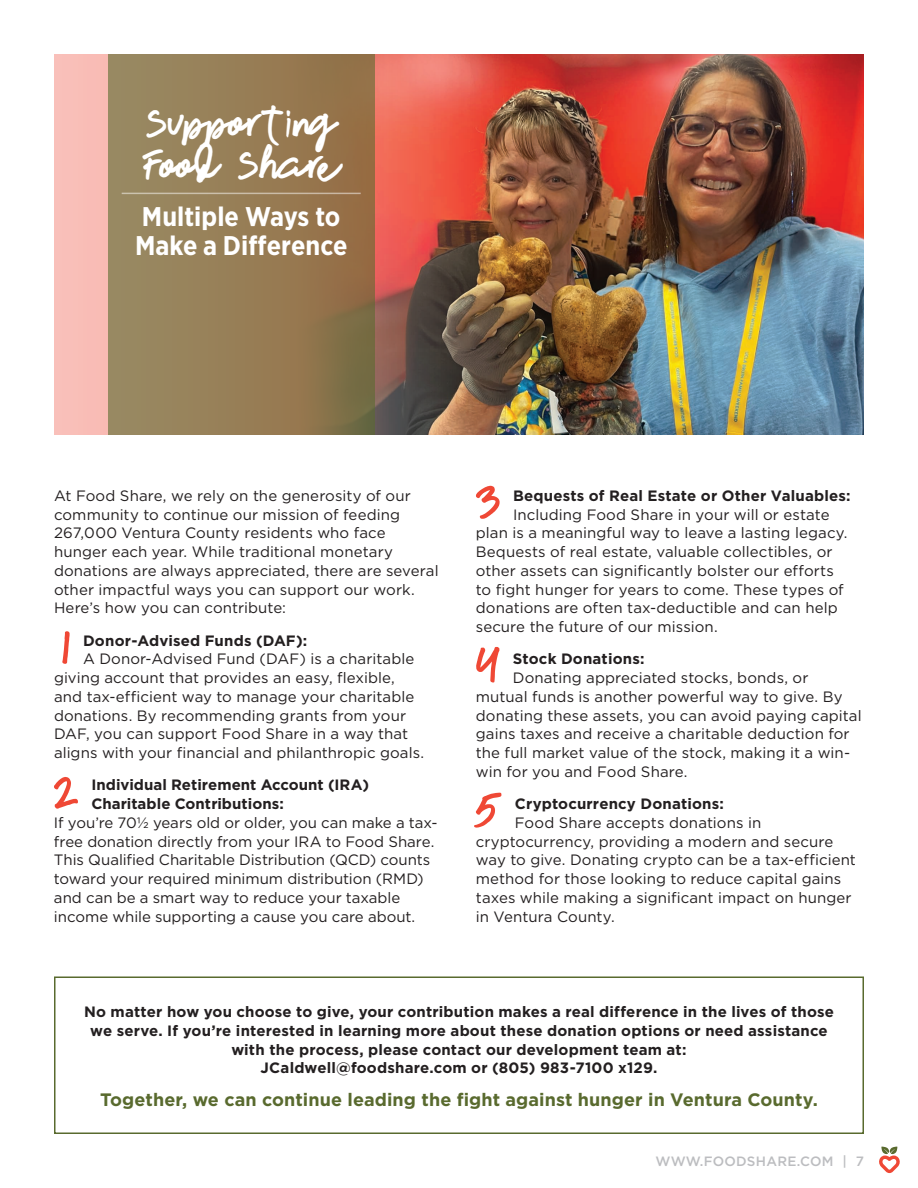
<style>
.page{position:relative;width:918px;height:1188px;background:#fff}
.page>*{position:absolute;margin:0;border:0;box-sizing:border-box;transform-origin:0 0}
.t1{font:28.5px/42px "newfrench";color:#fff}
.t2{font:700 27px/28.5px "Gotham Narrow";color:#fff}
.t3{font:700 18px "Gotham";letter-spacing:.005em;color:#596a2e}
.t4{font:15px/18.8px "Gotham";letter-spacing:.005em;color:#231f20}
.t5{font:700 15px/18.8px "Gotham";letter-spacing:.01em;color:#231f20}
.t6{font:500 13.5px "Gotham";letter-spacing:.02em;color:#bcbdc0}
</style>
<div class="page">
<svg style="left:474px;top:793px;width:27px;height:35px"></svg>
<svg style="left:476px;top:647px;width:23px;height:36px"></svg>
<svg style="left:476px;top:486px;width:24px;height:33px"></svg>
<svg style="left:54px;top:777px;width:24px;height:32px"></svg>
<svg style="left:62px;top:631px;width:8px;height:33px"></svg>
<div style="left:54px;top:976px;width:810px;height:158px;border:2px solid #596a2e"></div>
<img style="left:513px;top:54px;width:351px;height:381px">
<img style="left:54px;top:54px;width:459px;height:381px">
<svg style="left:108px;top:54px;width:266px;height:381px;background:#957c54"></svg>
<hr style="left:122px;top:193px;width:239px;height:1px;background:#fff">
<svg style="left:879px;top:1147px;width:21px;height:26px"></svg>
<h1 class="t1" style="left:141px;top:100px;width:202px">Suppor t ing<br>Food Share</h1>
<h2 class="t2" style="left:135px;top:202px;width:214px">Multiple Ways to<br>Make a Difference</h2>
<p class="t4" style="left:54px;top:486px;width:386px">At Food Share, we rely on the generosity of our community to continue our mission of feeding 267,000 Ventura County residents who face hunger each year. While traditional monetary donations are always appreciated, there are several other impactful ways you can support our work.<br>Here’s how you can contribute:</p>
<p class="t5" style="left:83px;top:631px;width:226px">Donor-Advised Funds (DAF):</p>
<p class="t4" style="left:54px;top:649px;width:372px;text-indent:29px">A Donor-Advised Fund (DAF) is a charitable giving account that provides an easy, flexible, and tax-efficient way to manage your charitable donations. By recommending grants from your DAF, you can support Food Share in a way that aligns with your financial and philanthropic goals.</p>
<p class="t5" style="left:91px;top:776px;width:279px">Individual Retirement Account (IRA)<br>Charitable Contributions:</p>
<p class="t4" style="left:54px;top:813px;width:385px">If you’re 70½ years old or older, you can make a tax&shy;free donation directly from your IRA to Food Share.<br>This Qualified Charitable Distribution (QCD) counts toward your required minimum distribution (RMD) and can be a smart way to reduce your taxable income while supporting a cause you care about.</p>
<p class="t5" style="left:513px;top:486px;width:339px">Bequests of Real Estate or Other Valuables:</p>
<p class="t4" style="left:476px;top:505px;width:373px;text-indent:37px">Including Food Share in your will or estate plan is a meaningful way to leave a lasting legacy.<br>Bequests of real estate, valuable collectibles, or other assets can significantly bolster our efforts to fight hunger for years to come. These types of donations are often tax-deductible and can help secure the future of our mission.</p>
<p class="t5" style="left:513px;top:650px;width:133px">Stock Donations:</p>
<p class="t4" style="left:476px;top:668px;width:387px;text-indent:37px">Donating appreciated stocks, bonds, or mutual funds is another powerful way to give. By donating these assets, you can avoid paying capital gains taxes and receive a charitable deduction for the full market value of the stock, making it a win&shy;win for you and Food Share.</p>
<p class="t5" style="left:515px;top:794px;width:211px">Cryptocurrency Donations:</p>
<p class="t4" style="left:476px;top:813px;width:382px;text-indent:39px">Food Share accepts donations in cryptocurrency, providing a modern and secure way to give. Donating crypto can be a tax-efficient method for those looking to reduce capital gains taxes while making a significant impact on hunger in Ventura County.</p>
<p class="t5" style="left:84px;top:1002px;width:751px;text-align:center">No matter how you choose to give, your contribution makes a real difference in the lives of those we serve. If you’re interested in learning more about these donation options or need assistance with the process, please contact our development team at:<br>JCaldwell@foodshare.com or (805) 983-7100 x129.</p>
<p class="t3" style="left:100px;top:1087px;width:719px">Together, we can continue leading the fight against hunger in Ventura County.</p>
<p class="t6" style="left:655px;top:1152px;width:210px">WWW.FOODSHARE.COM | 7</p>
</div>
